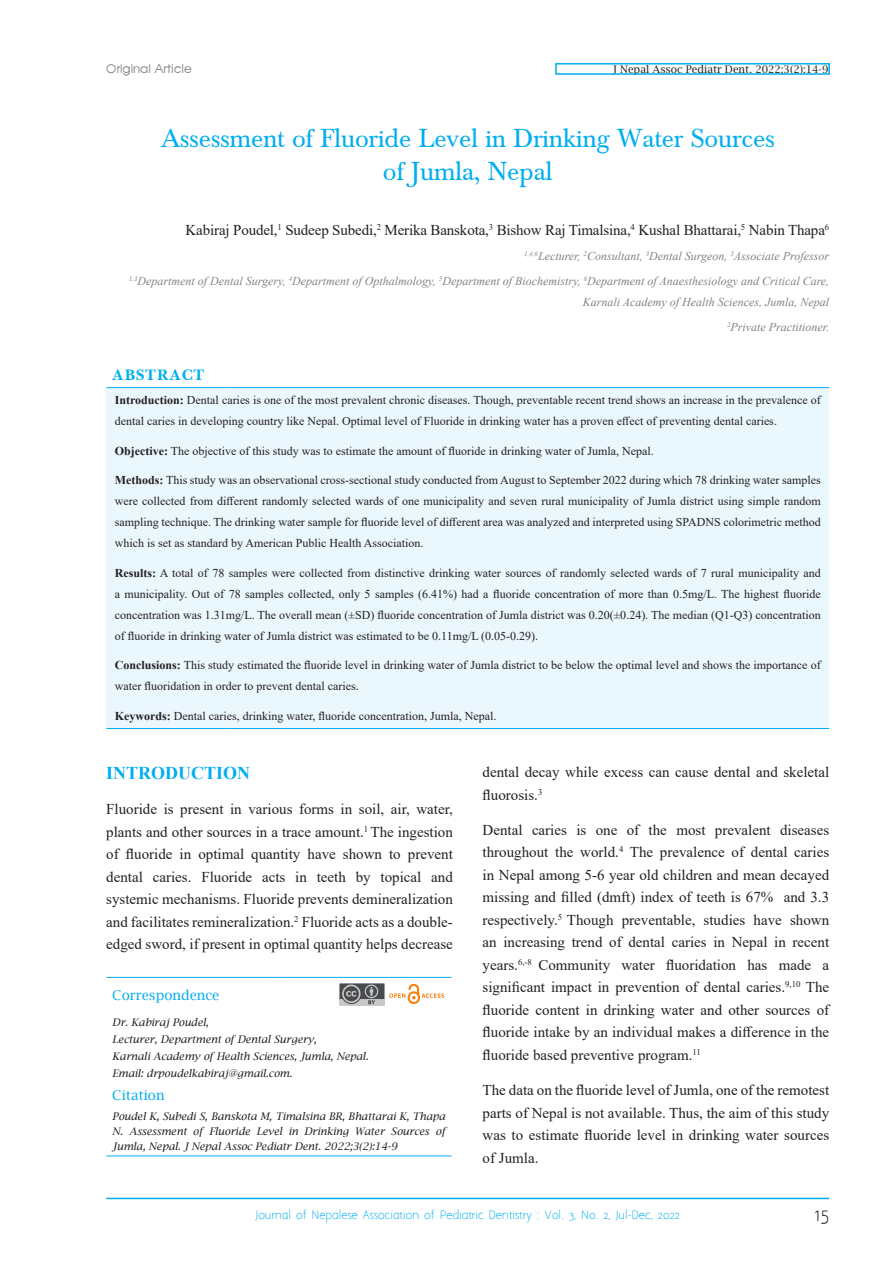
<style>
.page{position:relative;width:893px;height:1263px;background:#fff}
.page>*{position:absolute;margin:0;border:0;box-sizing:border-box;transform-origin:0 0}
.t1{font:27px/33px "Baskerville";color:#00aeef;text-align:center}
.Normal_wrd_35{font:700 18px "Times New Roman";color:#00aeef}
.t2{font:700 18px "Baskerville";color:#00aeef}
.t3{font:18px "Aaargh Normal";color:#231f20}
.Normal_wrd_35-2{font:15px/22.5px "Times New Roman";color:#231f20;text-align:justify}
.t4{font:13.5px "Lucida Bright";color:#00aeef}
.Normal_wrd_10{font:12px/21px "Times New Roman";color:#231f20}
.t5{font:italic 12px/21px "Times New Roman";color:#808285;text-align:right}
.t6{font:12px "Advance Normal";color:#808285}
.t7{font:italic 10.5px/15px "Lucida Bright";color:#231f20;text-align:justify}
.t8{font:10.5px "Aaargh Normal";color:#00aeef}
.t9{font:10.5px "Lucida Bright";color:#231f20}
.s1{font-weight:700}
</style>
<div class="page">
<hr style="left:106px;top:1198px;width:723px;height:1px;background:#00aeef">
<div style="left:555px;top:63px;width:275px;height:12px;border:2px solid #00aeef"></div>
<hr style="left:106px;top:977px;width:173px;height:1px;background:#00aeef">
<hr style="left:279px;top:977px;width:172px;height:1px;background:#00aeef">
<hr style="left:106px;top:1155px;width:173px;height:1px;background:#00aeef">
<hr style="left:279px;top:1155px;width:172px;height:1px;background:#00aeef">
<img style="left:389px;top:983px;width:56px;height:21px">
<img style="left:339px;top:983px;width:45px;height:23px">
<div style="left:106px;top:388px;width:723px;height:340px;background:#eaf7fd"></div>
<hr style="left:106px;top:387px;width:121px;height:1px;background:#00aeef">
<hr style="left:227px;top:387px;width:602px;height:1px;background:#00aeef">
<hr style="left:106px;top:728px;width:121px;height:1px;background:#00aeef">
<hr style="left:227px;top:728px;width:602px;height:1px;background:#00aeef">
<p class="t6" style="left:106px;top:61px;width:87px">Original Article</p>
<p class="t9" style="left:612px;top:63px;width:217px">J Nepal Assoc Pediatr Dent. 2022;3(2):14-9</p>
<p class="t1" style="left:161px;top:122px;width:616px">Assessment of Fluoride Level in Drinking Water Sources of Jumla, Nepal</p>
<p class="Normal_wrd_35-2" style="left:186px;top:218px;width:645px">Kabiraj Poudel,<sup>1</sup> Sudeep Subedi,<sup>2</sup> Merika Banskota,<sup>3</sup> Bishow Raj Timalsina,<sup>4</sup> Kushal Bhattarai,<sup>5</sup> Nabin Thapa<sup>6</sup></p>
<p class="t5" style="left:524px;top:245px;width:307px"><sup>1,4,6</sup>Lecturer, <sup>2</sup>Consultant, <sup>3</sup>Dental Surgeon, <sup>5</sup>Associate Professor</p>
<p class="t5" style="left:129px;top:270px;width:702px"><sup>1,3</sup>Department of Dental Surgery, <sup>4</sup>Department of Opthalmology, <sup>5</sup>Department of Biochemistry, <sup>6</sup>Department of Anaesthesiology and Critical Care,<br>Karnali Academy of Health Sciences, Jumla, Nepal</p>
<p class="t5" style="left:727px;top:317px;width:104px"><sup>2</sup>Private Practitioner.</p>
<p class="t2" style="left:112px;top:365px;width:94px">ABSTRACT</p>
<p class="Normal_wrd_10" style="left:115px;top:389px;width:707px"><span class="s1">Introduction:</span> Dental caries is one of the most prevalent chronic diseases. Though, preventable recent trend shows an increase in the prevalence of dental caries in developing country like Nepal. Optimal level of Fluoride in drinking water has a proven effect of preventing dental caries.</p>
<p class="Normal_wrd_10" style="left:115px;top:440px;width:541px"><span class="s1">Objective:</span> The objective of this study was to estimate the amount of fluoride in drinking water of Jumla, Nepal.</p>
<p class="Normal_wrd_10" style="left:115px;top:470px;width:707px;text-align:justify"><span class="s1">Methods:</span> This study was an observational cross-sectional study conducted from August to September 2022 during which 78 drinking water samples were collected from different randomly selected wards of one municipality and seven rural municipality of Jumla district using simple random sampling technique. The drinking water sample for fluoride level of different area was analyzed and interpreted using SPADNS colorimetric method which is set as standard by American Public Health Association.</p>
<p class="Normal_wrd_10" style="left:115px;top:562px;width:707px;text-align:justify"><span class="s1">Results:</span> A total of 78 samples were collected from distinctive drinking water sources of randomly selected wards of 7 rural municipality and a municipality. Out of 78 samples collected, only 5 samples (6.41%) had a fluoride concentration of more than 0.5mg/L. The highest fluoride concentration was 1.31mg/L. The overall mean (±SD) fluoride concentration of Jumla district was 0.20(±0.24). The median (Q1-Q3) concentration of fluoride in drinking water of Jumla district was estimated to be 0.11mg/L (0.05-0.29).</p>
<p class="Normal_wrd_10" style="left:115px;top:655px;width:707px"><span class="s1">Conclusions:</span> This study estimated the fluoride level in drinking water of Jumla district to be below the optimal level and shows the importance of water fluoridation in order to prevent dental caries.</p>
<p class="Normal_wrd_10" style="left:115px;top:705px;width:383px"><span class="s1">Keywords:</span> Dental caries, drinking water, fluoride concentration, Jumla, Nepal.</p>
<p class="Normal_wrd_35" style="left:106px;top:760px;width:145px">INTRODUCTION</p>
<p class="Normal_wrd_35-2" style="left:106px;top:797px;width:348px">Fluoride is present in various forms in soil, air, water, plants and other sources in a trace amount.<sup>1</sup> The ingestion of fluoride in optimal quantity have shown to prevent dental caries. Fluoride acts in teeth by topical and systemic mechanisms. Fluoride prevents demineralization and facilitates remineralization.<sup>2</sup> Fluoride acts as a double&shy;edged sword, if present in optimal quantity helps decrease</p>
<p class="t4" style="left:112px;top:987px;width:109px">Correspondence</p>
<p class="t7" style="left:112px;top:1015px;width:98px">Dr. Kabiraj Poudel,</p>
<p class="t7" style="left:112px;top:1032px;width:206px">Lecturer, Department of Dental Surgery,</p>
<p class="t7" style="left:112px;top:1049px;width:258px">Karnali Academy of Health Sciences, Jumla, Nepal.</p>
<p class="t7" style="left:112px;top:1066px;width:182px">Email: drpoudelkabiraj@gmail.com.</p>
<p class="t4" style="left:112px;top:1087px;width:54px">Citation</p>
<p class="t7" style="left:112px;top:1109px;width:335px">Poudel K, Subedi S, Banskota M, Timalsina BR, Bhattarai K, Thapa N. Assessment of Fluoride Level in Drinking Water Sources of Jumla, Nepal. J Nepal Assoc Pediatr Dent. 2022;3(2):14-9</p>
<p class="Normal_wrd_35-2" style="left:483px;top:760px;width:348px">dental decay while excess can cause dental and skeletal fluorosis.<sup>3</sup></p>
<p class="Normal_wrd_35-2" style="left:483px;top:818px;width:348px">Dental caries is one of the most prevalent diseases throughout the world.<sup>4</sup> The prevalence of dental caries in Nepal among 5-6 year old children and mean decayed missing and filled (dmft) index of teeth is 67% and 3.3 respectively.<sup>5</sup> Though preventable, studies have shown an increasing trend of dental caries in Nepal in recent years.<sup>6,-8</sup> Community water fluoridation has made a significant impact in prevention of dental caries.<sup>9,10</sup> The fluoride content in drinking water and other sources of fluoride intake by an individual makes a difference in the fluoride based preventive program.<sup>11</sup></p>
<p class="Normal_wrd_35-2" style="left:483px;top:1078px;width:348px">The data on the fluoride level of Jumla, one of the remotest parts of Nepal is not available. Thus, the aim of this study was to estimate fluoride level in drinking water sources of Jumla.</p>
<p class="t8" style="left:255px;top:1209px;width:426px">Journal of Nepalese Association of Pediatric Dentistry : Vol. 3, No. 2, Jul-Dec, 2022</p>
<h2 class="t3" style="left:815px;top:1204px;width:16px">15</h2>
</div>
